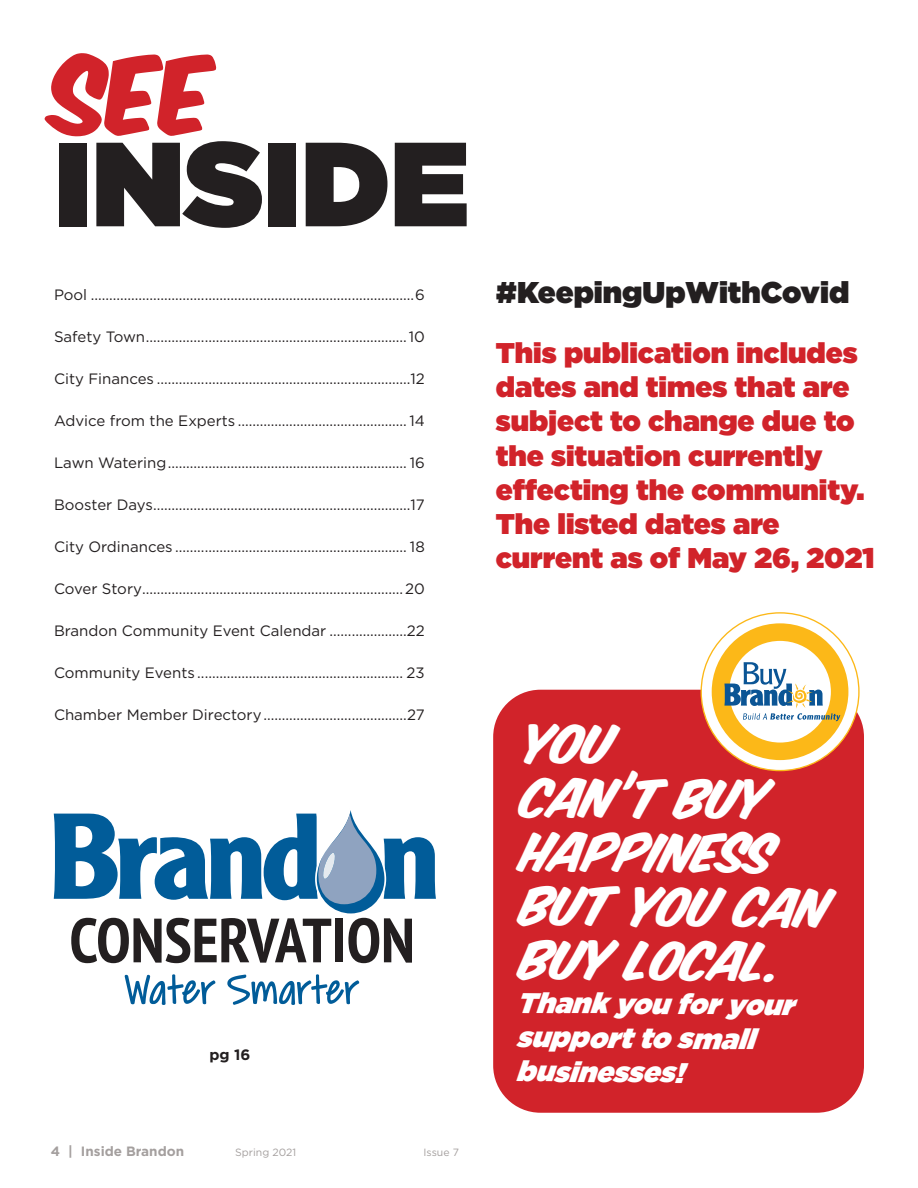
<style>
.page{position:relative;width:918px;height:1188px;background:#fff}
.page>*{position:absolute;margin:0;border:0;box-sizing:border-box;transform-origin:0 0}
.t1{font:900 119.4px "Gotham";letter-spacing:-.005em;color:#231f20}
.t2{font:91.8px "Komika Axis";color:#d1232a}
.t3{font:italic 45px "Komika Axis";color:#fff}
.t4{font:900 30px "Gotham";color:#231f20}
.t5{font:900 28.5px/34.2px "Gotham";color:#d1232a}
.t6{font:italic 900 28.5px "Gotham";color:#fff}
.t7{font:15px "Gotham";color:#231f20}
.t8{font:700 15px "Gotham";color:#231f20}
.t9{font:700 13.5px "Gotham";color:#a49f9e}
.t10{font:10.5px "Gotham";color:#a49f9e}
</style>
<div class="page">
<div style="left:493px;top:690px;width:371px;height:423px;background:#d1232a;border-radius:47px"></div>
<svg style="left:701px;top:613px;width:158px;height:158px"></svg>
<svg style="left:720px;top:632px;width:120px;height:119px"></svg>
<div style="left:712px;top:623px;width:136px;height:137px;border:18px solid #fcb818;border-radius:50%"></div>
<svg style="left:724px;top:662px;width:116px;height:59px"></svg>
<svg style="left:125px;top:974px;width:90px;height:31px"></svg>
<svg style="left:227px;top:974px;width:132px;height:31px"></svg>
<svg style="left:54px;top:810px;width:382px;height:153px"></svg>
<p class="t2" style="left:54px;top:49px;width:163px">See</p>
<p class="t1" style="left:54px;top:98px;width:417px">INSIDE</p>
<p class="t7" style="left:54px;top:285px;width:372px">Pool ........................................................................................6</p>
<p class="t7" style="left:54px;top:327px;width:372px">Safety Town.......................................................................10</p>
<p class="t7" style="left:54px;top:369px;width:372px">City Finances .....................................................................12</p>
<p class="t7" style="left:54px;top:411px;width:372px">Advice from the Experts .............................................. 14</p>
<p class="t7" style="left:54px;top:453px;width:372px">Lawn Watering................................................................. 16</p>
<p class="t7" style="left:54px;top:495px;width:372px">Booster Days......................................................................17</p>
<p class="t7" style="left:54px;top:537px;width:372px">City Ordinances ............................................................... 18</p>
<p class="t7" style="left:54px;top:579px;width:372px">Cover Story.......................................................................20</p>
<p class="t7" style="left:54px;top:621px;width:274px">Brandon Community Event Calendar</p>
<p class="t7" style="left:407px;top:621px;width:19px">22</p>
<p class="t7" style="left:54px;top:663px;width:372px">Community Events ........................................................ 23</p>
<p class="t7" style="left:54px;top:705px;width:372px">Chamber Member Directory.......................................27</p>
<p class="t8" style="left:209px;top:1045px;width:43px">pg 16</p>
<p class="t9" style="left:51px;top:1142px;width:135px">4 | Inside Brandon</p>
<p class="t10" style="left:235px;top:1145px;width:63px">Spring 2021</p>
<p class="t10" style="left:424px;top:1145px;width:37px">Issue 7</p>
<p class="t4" style="left:496px;top:271px;width:355px">#KeepingUpWithCovid</p>
<p class="t5" style="left:496px;top:335px;width:380px">This publication includes dates and times that are subject to change due to the situation currently effecting the community.<br>The listed dates are current as of May 26, 2021</p>
<p class="t3" style="left:518px;top:721px;width:117px">YOU</p>
<p class="t3" style="left:518px;top:776px;width:272px">CAN’TBUY</p>
<p class="t3" style="left:517px;top:830px;width:279px">HAPPINESS</p>
<p class="t3" style="left:517px;top:884px;width:334px">BUTYOUCAN</p>
<p class="t3" style="left:517px;top:938px;width:288px">BUYLOCAL.</p>
<p class="t6" style="left:516px;top:983px;width:292px">Thankyouforyour</p>
<p class="t6" style="left:516px;top:1017px;width:253px">supporttosmall</p>
<p class="t6" style="left:516px;top:1051px;width:182px">businesses!</p>
</div>
